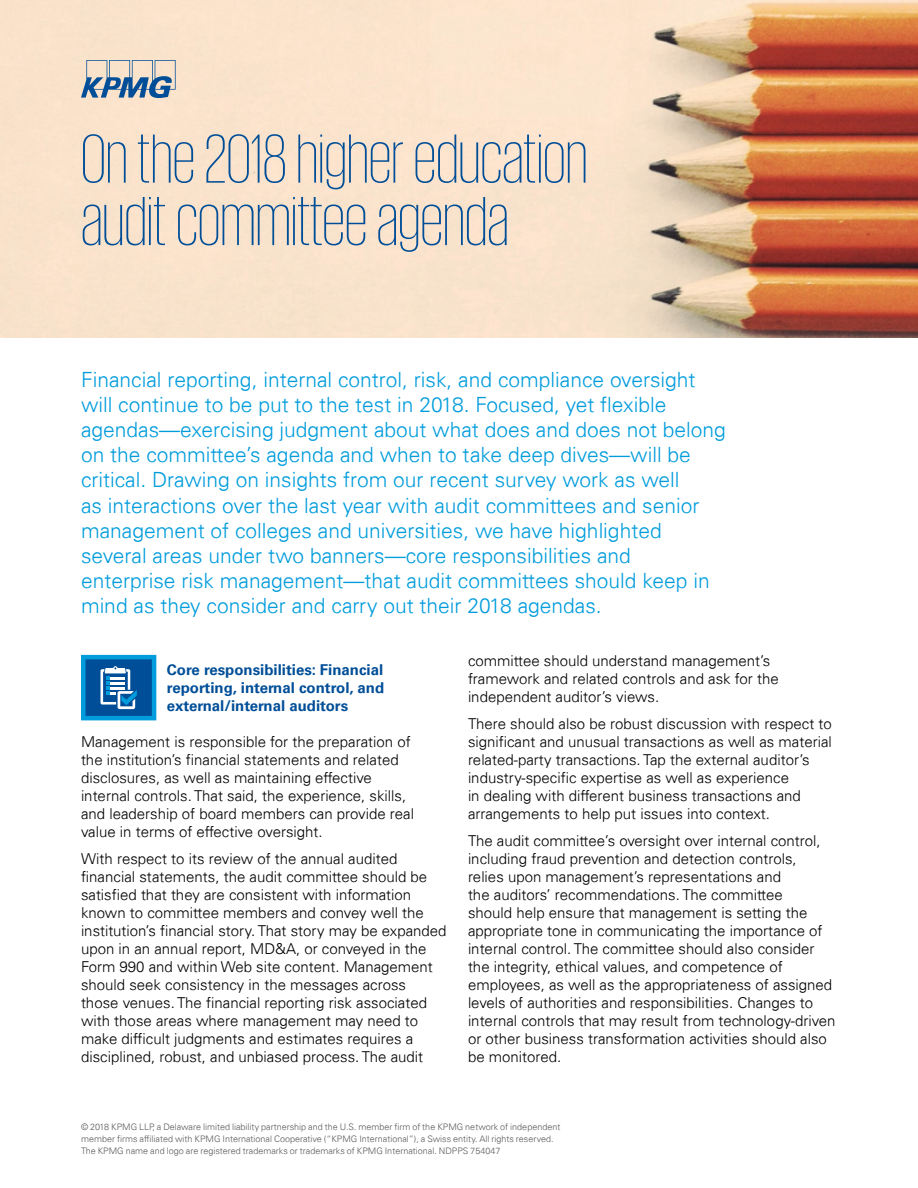
<style>
.page{position:relative;width:918px;height:1188px;background:#fff}
.page>*{position:absolute;margin:0;border:0;box-sizing:border-box;transform-origin:0 0}
.t1{font:200 70.95px/62.4px "KPMG";color:#004e98}
.t2{font:300 21px/25.2px "Univers 45";color:#009cdc}
.t3{font:300 15px/18px "Univers 45";color:#000}
.t4{font:700 15px/18px "Univers 65";color:#004e98;text-align:justify}
.t5{font:300 9px/12px "Univers 45";color:#58595b}
</style>
<div class="page">
<img style="left:0;top:0;width:918px;height:338px">
<svg style="left:81px;top:60px;width:95px;height:38px;background:#a2aeb9"></svg>
<div style="left:81px;top:655px;width:75px;height:65px;background:#004e98;border:4px solid #009cdc"></div>
<svg style="left:101px;top:666px;width:36px;height:43px"></svg>
<h1 class="t1" style="left:81px;top:126px;width:508px">On the 2018 higher education audit committee agenda</h1>
<p class="t2" style="left:81px;top:367px;width:646px">Financial reporting, internal control, risk, and compliance oversight will continue to be put to the test in 2018. Focused, yet flexible agendas—exercising judgment about what does and does not belong on the committee’s agenda and when to take deep dives—will be critical. Drawing on insights from our recent survey work as well<br>as interactions over the last year with audit committees and senior management of colleges and universities, we have highlighted several areas under two banners—core responsibilities and enterprise risk management—that audit committees should keep in mind as they consider and carry out their 2018 agendas.</p>
<p class="t4" style="left:167px;top:661px;width:219px">Core responsibilities: Financial reporting, internal control, and external/internal auditors</p>
<p class="t3" style="left:468px;top:652px;width:312px">committee should understand management’s framework and related controls and ask for the independent auditor’s views.</p>
<p class="t3" style="left:468px;top:715px;width:365px">There should also be robust discussion with respect to significant and unusual transactions as well as material related-party transactions. Tap the external auditor’s industry-specific expertise as well as experience<br>in dealing with different business transactions and arrangements to help put issues into context.</p>
<p class="t3" style="left:468px;top:832px;width:369px">The audit committee’s oversight over internal control, including fraud prevention and detection controls, relies upon management’s representations and<br>the auditors’ recommendations. The committee<br>should help ensure that management is setting the appropriate tone in communicating the importance of internal control. The committee should also consider the integrity, ethical values, and competence of employees, as well as the appropriateness of assigned levels of authorities and responsibilities. Changes to internal controls that may result from technology-driven or other business transformation activities should also be monitored.</p>
<p class="t3" style="left:81px;top:733px;width:335px">Management is responsible for the preparation of the institution’s financial statements and related disclosures, as well as maintaining effective internal controls. That said, the experience, skills, and leadership of board members can provide real value in terms of effective oversight.</p>
<p class="t3" style="left:81px;top:850px;width:367px">With respect to its review of the annual audited financial statements, the audit committee should be satisfied that they are consistent with information known to committee members and convey well the institution’s financial story. That story may be expanded upon in an annual report, MD&amp;A, or conveyed in the Form 990 and within Web site content. Management should seek consistency in the messages across those venues. The financial reporting risk associated with those areas where management may need to make difficult judgments and estimates requires a disciplined, robust, and unbiased process. The audit</p>
<p class="t5" style="left:81px;top:1121px;width:481px">© 2018 KPMG LLP, a Delaware limited liability partnership and the U.S. member firm of the KPMG network of independent member firms affiliated with KPMG International Cooperative (“KPMG International”), a Swiss entity. All rights reserved.<br>The KPMG name and logo are registered trademarks or trademarks of KPMG International. NDPPS 754047</p>
</div>
